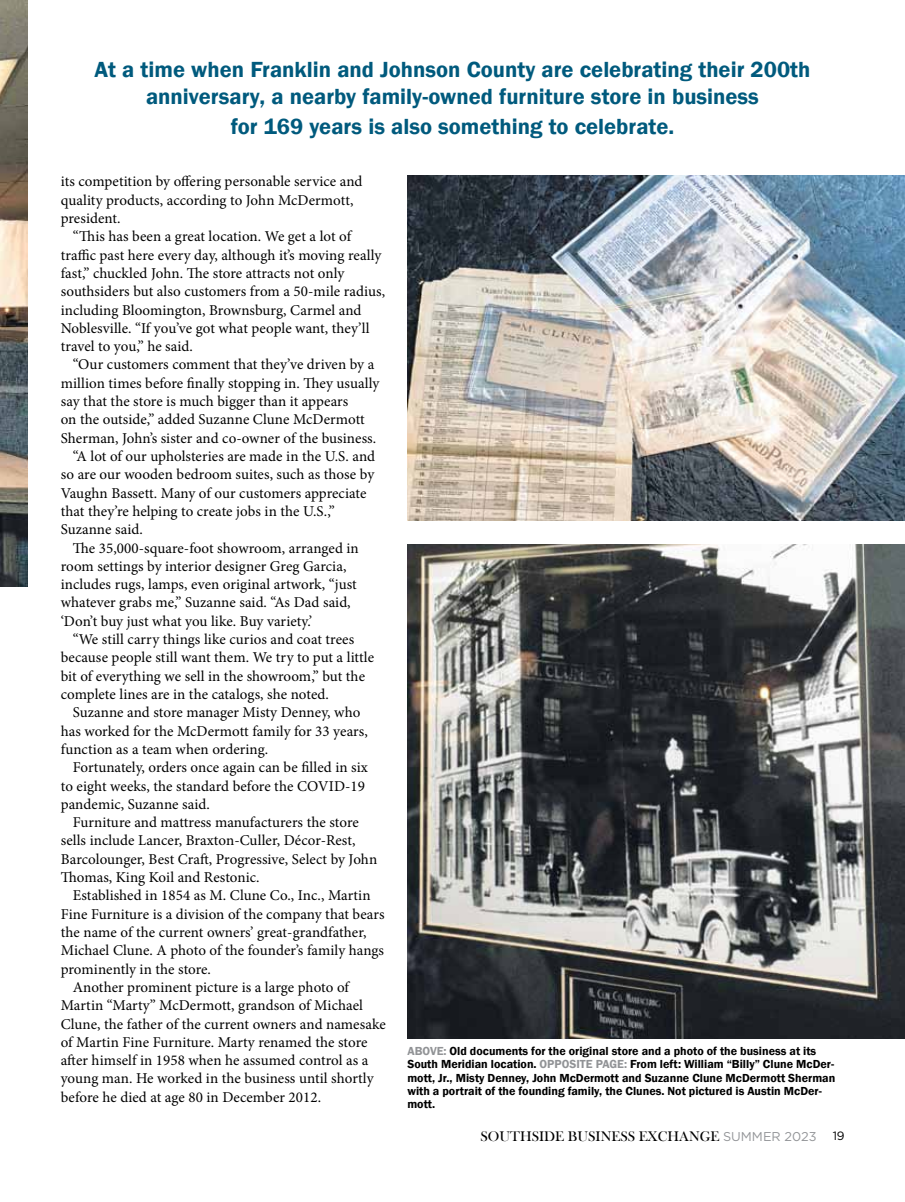
<style>
.page{position:relative;width:905px;height:1202px;background:#fff}
.page>*{position:absolute;margin:0;border:0;box-sizing:border-box;transform-origin:0 0}
.t1{font:600 22.5px/27px "Franklin Gothic";color:#005a7d;text-align:center}
.t2{font:15px/18.3px "Minion Pro";color:#000}
.t3{font:14.25px "Bask Old Face";color:#000}
.t4{font:600 12px/13.4px "Franklin Gothic";color:#000}
.t5{font:12px "Gotham";color:#000}
.s1{color:#919396}
.s2{font-family:"Gotham";font-size:12.75px;color:#939598}
</style>
<div class="page">
<img style="left:0;top:1px;width:27px;height:585px">
<img style="left:407px;top:176px;width:497px;height:344px">
<img style="left:407px;top:544px;width:497px;height:494px">
<h1 class="t1" style="left:95px;top:56px;width:717px">At a time when Franklin and Johnson County are celebrating their 200th anniversary, a nearby family-owned furniture store in business</h1>
<h1 class="t1" style="left:231px;top:113px;width:445px">for 169 years is also something to celebrate.</h1>
<p class="t2" style="left:61px;top:172px;width:303px">its competition by offering personable service and quality products, according to John McDermott, president.</p>
<p class="t2" style="left:61px;top:227px;width:326px;text-indent:12px">“This has been a great location. We get a lot of traffic past here every day, although it’s moving really fast,” chuckled John. The store attracts not only southsiders but also customers from a 50-mile radius, including Bloomington, Brownsburg, Carmel and Noblesville. “If you’ve got what people want, they’ll travel to you,” he said.</p>
<p class="t2" style="left:73px;top:355px;width:303px">“Our customers comment that they’ve driven by a</p>
<p class="t2" style="left:61px;top:374px;width:320px">million times before finally stopping in. They usually</p>
<p class="t2" style="left:61px;top:392px;width:289px">say that the store is much bigger than it appears</p>
<p class="t2" style="left:61px;top:410px;width:305px">on the outside,” added Suzanne Clune McDermott</p>
<p class="t2" style="left:61px;top:429px;width:317px">Sherman, John’s sister and co-owner of the business.</p>
<p class="t2" style="left:73px;top:447px;width:304px">“A lot of our upholsteries are made in the U.S. and</p>
<p class="t2" style="left:61px;top:465px;width:315px">so are our wooden bedroom suites, such as those by</p>
<p class="t2" style="left:61px;top:484px;width:307px">Vaughn Bassett. Many of our customers appreciate</p>
<p class="t2" style="left:61px;top:502px;width:275px">that they’re helping to create jobs in the U.S.,”</p>
<p class="t2" style="left:61px;top:520px;width:83px">Suzanne said.</p>
<p class="t2" style="left:73px;top:538px;width:287px">The 35,000-square-foot showroom, arranged in</p>
<p class="t2" style="left:61px;top:557px;width:287px">room settings by interior designer Greg Garcia,</p>
<p class="t2" style="left:61px;top:575px;width:297px">includes rugs, lamps, even original artwork, “just</p>
<p class="t2" style="left:61px;top:593px;width:291px">whatever grabs me,” Suzanne said. “As Dad said,</p>
<p class="t2" style="left:61px;top:612px;width:253px">‘Don’t buy just what you like. Buy variety.’</p>
<p class="t2" style="left:73px;top:630px;width:283px">“We still carry things like curios and coat trees</p>
<p class="t2" style="left:61px;top:648px;width:315px">because people still want them. We try to put a little</p>
<p class="t2" style="left:61px;top:667px;width:306px">bit of everything we sell in the showroom,” but the</p>
<p class="t2" style="left:61px;top:685px;width:270px">complete lines are in the catalogs, she noted.</p>
<p class="t2" style="left:73px;top:703px;width:289px">Suzanne and store manager Misty Denney, who</p>
<p class="t2" style="left:61px;top:721px;width:308px">has worked for the McDermott family for 33 years,</p>
<p class="t2" style="left:61px;top:740px;width:209px">function as a team when ordering.</p>
<p class="t2" style="left:73px;top:758px;width:297px">Fortunately, orders once again can be filled in six</p>
<p class="t2" style="left:61px;top:776px;width:306px">to eight weeks, the standard before the COVID-19</p>
<p class="t2" style="left:61px;top:795px;width:151px">pandemic, Suzanne said.</p>
<p class="t2" style="left:73px;top:813px;width:287px">Furniture and mattress manufacturers the store</p>
<p class="t2" style="left:61px;top:831px;width:296px">sells include Lancer, Braxton-Culler, Décor-Rest,</p>
<p class="t2" style="left:61px;top:850px;width:318px">Barcolounger, Best Craft, Progressive, Select by John</p>
<p class="t2" style="left:61px;top:868px;width:200px">Thomas, King Koil and Restonic.</p>
<p class="t2" style="left:73px;top:886px;width:299px">Established in 1854 as M. Clune Co., Inc., Martin</p>
<p class="t2" style="left:61px;top:904px;width:325px">Fine Furniture is a division of the company that bears</p>
<p class="t2" style="left:61px;top:923px;width:307px">the name of the current owners’ great-grandfather,</p>
<p class="t2" style="left:61px;top:941px;width:325px">Michael Clune. A photo of the founder’s family hangs</p>
<p class="t2" style="left:61px;top:959px;width:152px">prominently in the store.</p>
<p class="t2" style="left:73px;top:978px;width:278px">Another prominent picture is a large photo of</p>
<p class="t2" style="left:61px;top:996px;width:303px">Martin “Marty” McDermott, grandson of Michael</p>
<p class="t2" style="left:61px;top:1014px;width:326px">Clune, the father of the current owners and namesake</p>
<p class="t2" style="left:61px;top:1033px;width:308px">of Martin Fine Furniture. Marty renamed the store</p>
<p class="t2" style="left:61px;top:1051px;width:309px">after himself in 1958 when he assumed control as a</p>
<p class="t2" style="left:61px;top:1069px;width:314px">young man. He worked in the business until shortly</p>
<p class="t2" style="left:61px;top:1087px;width:262px">before he died at age 80 in December 2012.</p>
<p class="t4" style="left:407px;top:1044px;width:429px"><span class="s1">ABOVE:</span> Old documents for the original store and a photo of the business at its South Meridian location. <span class="s1">OPPOSITE PAGE:</span> From left: William “Billy” Clune McDer&shy;mott, Jr., Misty Denney, John McDermott and Suzanne Clune McDermott Sherman with a portrait of the founding family, the Clunes. Not pictured is Austin McDer&shy;mott.</p>
<p class="t3" style="left:480px;top:1128px;width:337px">SOUTHSIDE BUSINESS EXCHANGE <span class="s2">SUMMER 2023</span></p>
<p class="t5" style="left:832px;top:1128px;width:14px">19</p>
</div>
